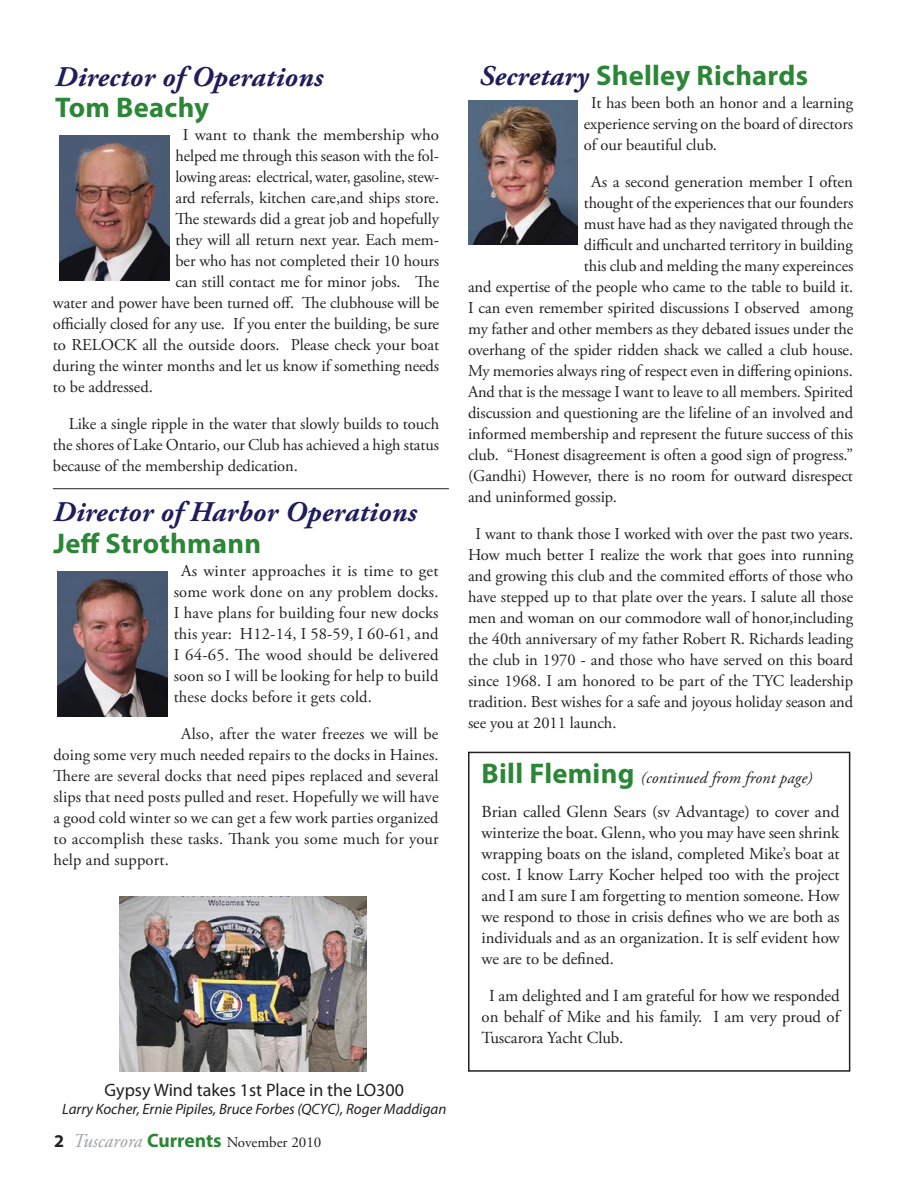
<style>
.page{position:relative;width:918px;height:1188px;background:#fff}
.page>*{position:absolute;margin:0;border:0;box-sizing:border-box;transform-origin:0 0}
.t1{font:700 28.5px "Myriad Pro";letter-spacing:.01em;color:#2c8637}
.t2{font:italic 700 28.5px "Adobe Garamond Pro";letter-spacing:.01em;color:#1f1d5a}
.t3{font:18px "Myriad Pro";color:#231f20}
.t4{font:16.8px/21px "Adobe Garamond Pro";letter-spacing:-.005em;color:#231f20;text-align:justify}
.t5{font:16.5px/21px "Adobe Garamond Pro";letter-spacing:-.005em;color:#231f20;text-align:justify}
.t6{font:italic 16.5px "Adobe Garamond Pro";letter-spacing:.01em;color:#231f20}
.t7{font:italic 15px "Myriad Pro";color:#231f20}
.t8{font:15px "Adobe Garamond Pro";color:#231f20}
.s1{font-family:"Myriad Pro";font-weight:700;font-size:18px}
.s2{font-style:italic;font-size:19.5px;color:#9fa1a4}
.s3{font-family:"Myriad Pro";font-weight:700;font-size:19.5px;color:#2c8637}
.s4{font-family:"Adobe Garamond Pro";font-style:italic;color:#1f1d5a}
.s5{font-family:"Myriad Pro";font-weight:700;font-style:normal;font-size:28.5px;color:#2c8637}
</style>
<div class="page">
<img style="left:60px;top:136px;width:109px;height:144px">
<hr style="left:53px;top:488px;width:396px;height:1px;background:#231f20">
<img style="left:119px;top:897px;width:248px;height:175px">
<img style="left:468px;top:100px;width:110px;height:145px">
<img style="left:58px;top:571px;width:110px;height:146px">
<div style="left:468px;top:752px;width:382px;height:320px;border:2px solid #231f20"></div>
<h1 class="t2" style="left:55px;top:59px;width:269px">Director of Operations</h1>
<p class="t5" style="left:183px;top:126px;width:258px">I want to thank the membership who</p>
<p class="t5" style="left:175px;top:147px;width:265px">helped me through this season with the fol-</p>
<p class="t5" style="left:175px;top:168px;width:265px">lowing areas: electrical, water, gasoline, stew-</p>
<p class="t5" style="left:175px;top:189px;width:265px">ard referrals, kitchen care,and ships store.</p>
<p class="t5" style="left:175px;top:210px;width:265px">The stewards did a great job and hopefully</p>
<p class="t5" style="left:175px;top:231px;width:265px">they will all return next year. Each mem-</p>
<p class="t5" style="left:175px;top:252px;width:265px">ber who has not completed their 10 hours</p>
<p class="t5" style="left:175px;top:273px;width:265px">can still contact me for minor jobs. The</p>
<p class="t5" style="left:53px;top:294px;width:388px">water and power have been turned off. The clubhouse will be</p>
<p class="t5" style="left:53px;top:315px;width:388px">officially closed for any use. If you enter the building, be sure</p>
<p class="t5" style="left:53px;top:336px;width:388px">to RELOCK all the outside doors. Please check your boat</p>
<p class="t5" style="left:53px;top:357px;width:388px">during the winter months and let us know if something needs</p>
<p class="t5" style="left:53px;top:378px;width:101px">to be addressed.</p>
<p class="t5" style="left:53px;top:415px;width:388px;text-indent:16px">Like a single ripple in the water that slowly builds to touch the shores of Lake Ontario, our Club has achieved a high status because of the membership dedication.</p>
<h1 class="t1" style="left:55px;top:97px;width:155px">Tom Beachy</h1>
<h1 class="t2" style="left:53px;top:495px;width:365px">Director of Harbor Operations</h1>
<p class="t5" style="left:174px;top:561px;width:266px;text-indent:8px">As winter approaches it is time to get some work done on any problem docks.<br>I have plans for building four new docks this year: H12-14, I 58-59, I 60-61, and I 64-65. The wood should be delivered soon so I will be looking for help to build these docks before it gets cold.</p>
<p class="t5" style="left:53px;top:724px;width:387px;text-indent:128px">Also, after the water freezes we will be doing some very much needed repairs to the docks in Haines.<br>There are several docks that need pipes replaced and several slips that need posts pulled and reset. Hopefully we will have a good cold winter so we can get a few work parties organized to accomplish these tasks. Thank you some much for your help and support.</p>
<h1 class="t1" style="left:53px;top:532px;width:209px">Jeff Strothmann</h1>
<p class="t3" style="left:105px;top:1079px;width:301px">Gypsy Wind takes 1st Place in the LO300</p>
<p class="t7" style="left:62px;top:1103px;width:386px">Larry Kocher, Ernie Pipiles, Bruce Forbes (QCYC), Roger Maddigan</p>
<p class="t8" style="left:54px;top:1136px;width:269px"><span class="s1">2</span> <span class="s2">Tuscarora</span> <span class="s3">Currents</span> November 2010</p>
<h1 class="t1" style="left:480px;top:65px;width:330px"><span class="s4">Secretary</span> Shelley Richards</h1>
<p class="t5" style="left:584px;top:93px;width:271px;text-indent:7px">It has been both an honor and a learning experience serving on the board of directors of our beautiful club.</p>
<p class="t5" style="left:591px;top:173px;width:263px">As a second generation member I often</p>
<p class="t5" style="left:584px;top:194px;width:271px">thought of the experiences that our founders</p>
<p class="t5" style="left:584px;top:215px;width:271px">must have had as they navigated through the</p>
<p class="t5" style="left:584px;top:236px;width:271px">difficult and uncharted territory in building</p>
<p class="t5" style="left:584px;top:257px;width:271px">this club and melding the many expereinces</p>
<p class="t5" style="left:468px;top:278px;width:387px">and expertise of the people who came to the table to build it.</p>
<p class="t5" style="left:468px;top:299px;width:387px">I can even remember spirited discussions I observed among</p>
<p class="t5" style="left:468px;top:320px;width:387px">my father and other members as they debated issues under the</p>
<p class="t5" style="left:468px;top:341px;width:387px">overhang of the spider ridden shack we called a club house.</p>
<p class="t5" style="left:468px;top:362px;width:386px">My memories always ring of respect even in differing opinions.</p>
<p class="t5" style="left:468px;top:383px;width:387px">And that is the message I want to leave to all members. Spirited</p>
<p class="t5" style="left:468px;top:404px;width:387px">discussion and questioning are the lifeline of an involved and</p>
<p class="t5" style="left:468px;top:425px;width:387px">informed membership and represent the future success of this</p>
<p class="t5" style="left:468px;top:446px;width:387px">club. “Honest disagreement is often a good sign of progress.”</p>
<p class="t5" style="left:468px;top:467px;width:387px">(Gandhi) However, there is no room for outward disrespect</p>
<p class="t5" style="left:468px;top:488px;width:151px">and uninformed gossip.</p>
<p class="t5" style="left:468px;top:525px;width:387px;text-indent:7px">I want to thank those I worked with over the past two years.<br>How much better I realize the work that goes into running and growing this club and the commited efforts of those who have stepped up to that plate over the years. I salute all those men and woman on our commodore wall of honor,including the 40th anniversary of my father Robert R. Richards leading the club in 1970 - and those who have served on this board since 1968. I am honored to be part of the TYC leadership tradition. Best wishes for a safe and joyous holiday season and see you at 2011 launch.</p>
<p class="t6" style="left:482px;top:771px;width:332px"><span class="s5">Bill Fleming</span> (continued from front page)</p>
<p class="t4" style="left:482px;top:802px;width:360px">Brian called Glenn Sears (sv Advantage) to cover and winterize the boat. Glenn, who you may have seen shrink wrapping boats on the island, completed Mike’s boat at cost. I know Larry Kocher helped too with the project and I am sure I am forgetting to mention someone. How we respond to those in crisis defines who we are both as individuals and as an organization. It is self evident how we are to be defined.</p>
<p class="t4" style="left:482px;top:986px;width:360px;text-indent:7px">I am delighted and I am grateful for how we responded on behalf of Mike and his family. I am very proud of Tuscarora Yacht Club.</p>
</div>
